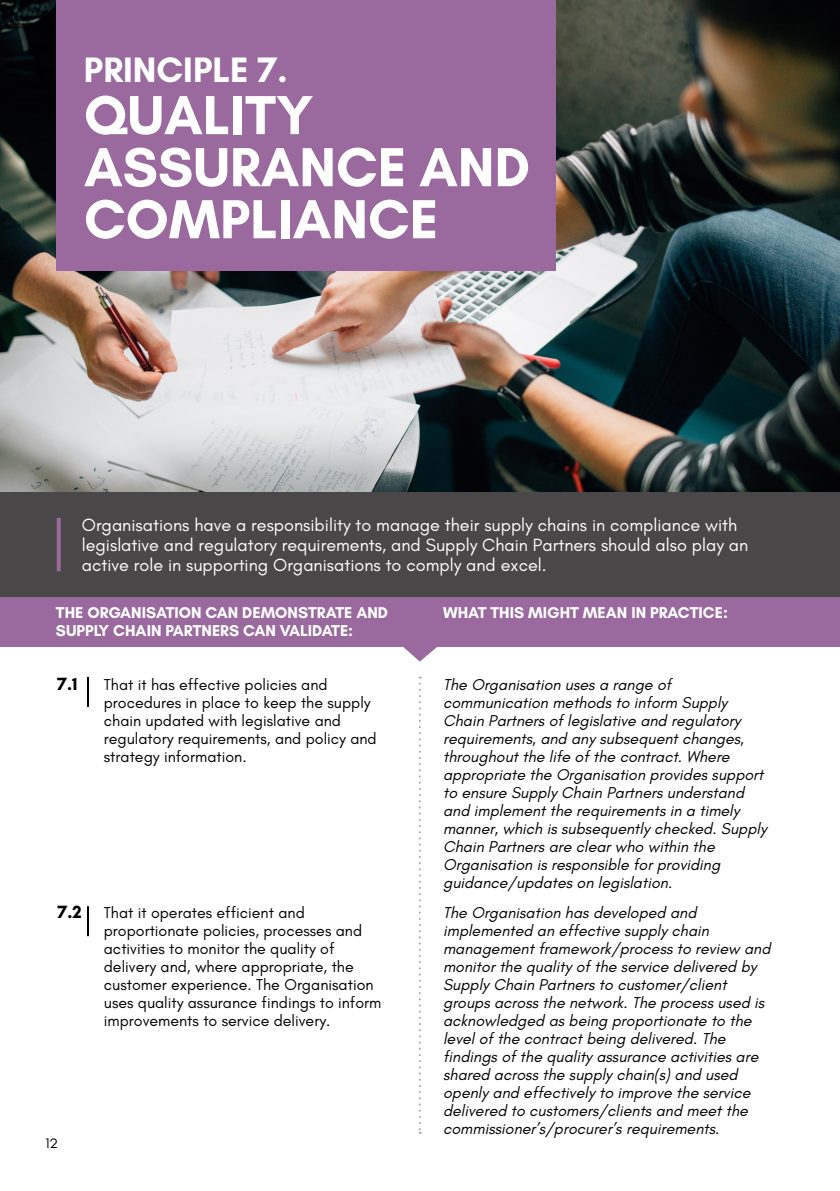
<style>
.page{position:relative;width:840px;height:1191px;background:#fff}
.page>*{position:absolute;margin:0;border:0;box-sizing:border-box;transform-origin:0 0}
.t1{font:700 56px/52px "Glacial Indifference";color:#fff}
.t2{font:700 36px "Glacial Indifference";color:#fff}
.t3{font:18px/20px "Glacial Indifference";color:#fff}
.t4{font:700 18px "Glacial Indifference";color:#000}
.t5{font:italic 16px/18px "Glacial Indifference";color:#000}
.t6{font:16px/18px "Glacial Indifference";color:#000}
.t7{font:700 16px/18px "Glacial Indifference";color:#fff}
.t8{font:14px "Glacial Indifference";color:#000}
</style>
<div class="page">
<img style="left:0;top:0;width:839px;height:492px">
<div style="left:0;top:595px;width:839px;height:51px;background:#9a6a9f"></div>
<div style="left:57px;top:0;width:499px;height:270px;background:#9a6a9f"></div>
<svg style="left:400px;top:646px;width:39px;height:15px"></svg>
<svg style="left:418px;top:676px;width:2px;height:457px"></svg>
<hr style="left:87px;top:677px;width:2px;height:30px;background:#000">
<hr style="left:87px;top:906px;width:2px;height:30px;background:#000">
<div style="left:0;top:492px;width:839px;height:104px;background:#4a4748"></div>
<svg style="left:57px;top:518px;width:4px;height:53px"></svg>
<h2 class="t2" style="left:84px;top:48px;width:205px">PRINCIPLE 7.</h2>
<h1 class="t1" style="left:84px;top:89px;width:447px">QUALITY<br>ASSURANCE AND<br>COMPLIANCE</h1>
<p class="t3" style="left:82px;top:515px;width:667px">Organisations have a responsibility to manage their supply chains in compliance with legislative and regulatory requirements, and Supply Chain Partners should also play an active role in supporting Organisations to comply and excel.</p>
<p class="t7" style="left:56px;top:603px;width:333px">THE ORGANISATION CAN DEMONSTRATE AND<br>SUPPLY CHAIN PARTNERS CAN VALIDATE:</p>
<p class="t7" style="left:443px;top:603px;width:286px">WHAT THIS MIGHT MEAN IN PRACTICE:</p>
<p class="t4" style="left:57px;top:673px;width:22px">7.1</p>
<p class="t6" style="left:104px;top:675px;width:274px">That it has effective policies and procedures in place to keep the supply chain updated with legislative and regulatory requirements, and policy and strategy information.</p>
<p class="t4" style="left:57px;top:900px;width:26px">7.2</p>
<p class="t6" style="left:104px;top:903px;width:279px">That it operates efficient and proportionate policies, processes and activities to monitor the quality of delivery and, where appropriate, the customer experience. The Organisation uses quality assurance findings to inform improvements to service delivery.</p>
<p class="t8" style="left:45px;top:1135px;width:14px">12</p>
<p class="t5" style="left:443px;top:675px;width:325px">The Organisation uses a range of communication methods to inform Supply Chain Partners of legislative and regulatory requirements, and any subsequent changes, throughout the life of the contract. Where appropriate the Organisation provides support to ensure Supply Chain Partners understand and implement the requirements in a timely manner, which is subsequently checked. Supply Chain Partners are clear who within the Organisation is responsible for providing guidance/updates on legislation.</p>
<p class="t5" style="left:443px;top:903px;width:329px">The Organisation has developed and implemented an effective supply chain management framework/process to review and monitor the quality of the service delivered by Supply Chain Partners to customer/client groups across the network. The process used is acknowledged as being proportionate to the level of the contract being delivered. The findings of the quality assurance activities are shared across the supply chain(s) and used openly and effectively to improve the service delivered to customers/clients and meet the commissioner’s/procurer’s requirements.</p>
</div>
